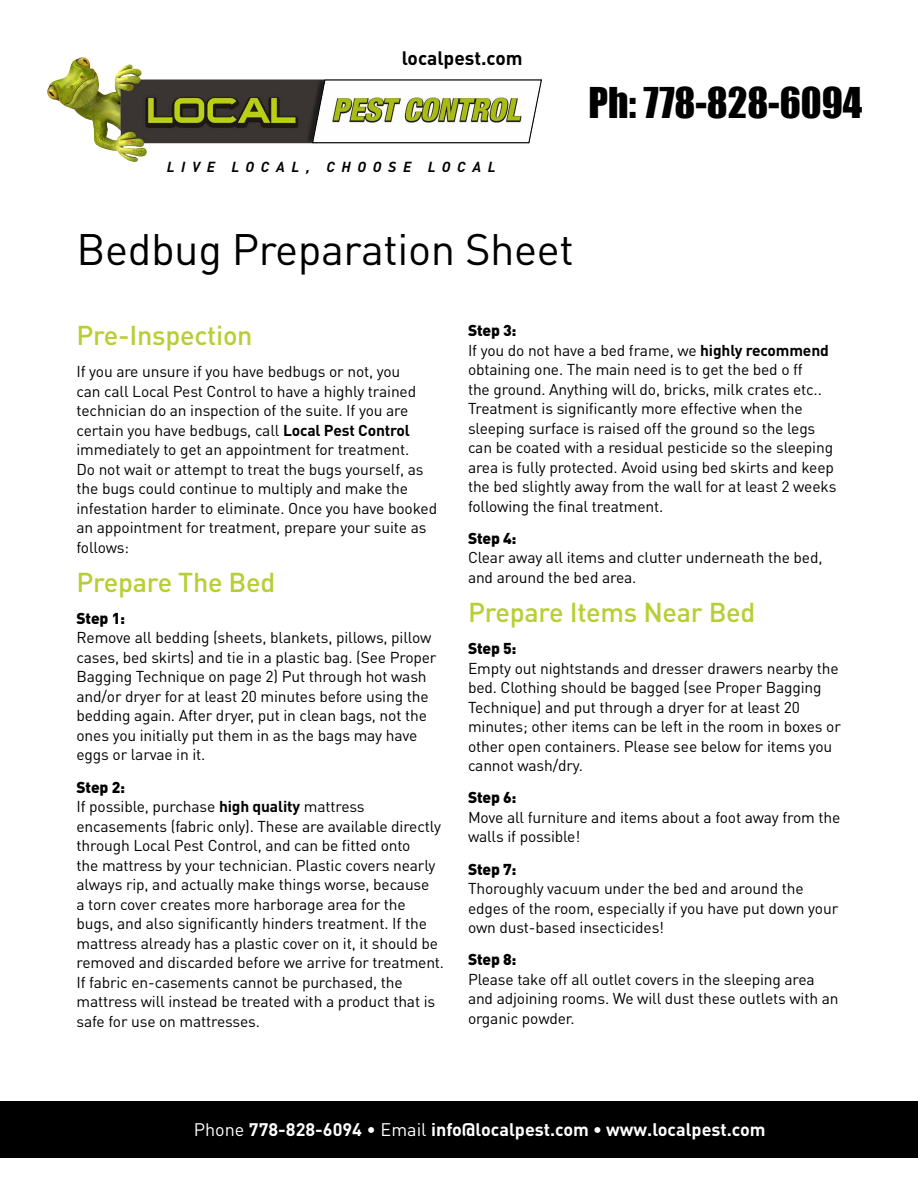
<style>
.page{position:relative;width:918px;height:1188px;background:#fff}
.page>*{position:absolute;margin:0;border:0;box-sizing:border-box;transform-origin:0 0}
.t1{font:43.5px "DIN Pro";letter-spacing:-.01em;color:#000}
.t2{font:39px "Impact";color:#000}
.t3{font:500 27px "DIN Pro";letter-spacing:-.01em;color:#b8ce33}
.t4{font:700 19.2px "DIN Pro";color:#000}
.t5{font:700 18px "DIN Pro";color:#fff}
.t6{font:15.6px/19.5px "DIN Pro";letter-spacing:-.01em;color:#000}
.t7{font:900 15.6px "DIN Pro";letter-spacing:-.01em;color:#000}
.t8{font:italic 700 14.4px "DIN";letter-spacing:.46em;color:#000}
.s1{font-weight:700}
.s2{font-weight:900}
.s3{font-weight:400}
</style>
<div class="page">
<div style="left:0;top:1101px;width:918px;height:57px;background:#000"></div>
<img style="left:47px;top:57px;width:483px;height:105px">
<svg style="left:312px;top:79px;width:230px;height:64px"></svg>
<p class="t4" style="left:402px;top:45px;width:122px">localpest.com</p>
<p class="t8" style="left:167px;top:157px;width:330px">LIVE LOCAL, CHOOSE LOCAL</p>
<h2 class="t2" style="left:589px;top:72px;width:275px">Ph: 778-828-6094</h2>
<h1 class="t1" style="left:77px;top:220px;width:499px">Bedbug Preparation Sheet</h1>
<h3 class="t3" style="left:77px;top:317px;width:178px">Pre-Inspection</h3>
<p class="t6" style="left:77px;top:361px;width:362px">If you are unsure if you have bedbugs or not, you<br>can call Local Pest Control to have a highly trained technician do an inspection of the suite. If you are certain you have bedbugs, call <span class="s1">Local Pest Control </span>immediately to get an appointment for treatment.<br>Do not wait or attempt to treat the bugs yourself, as the bugs could continue to multiply and make the infestation harder to eliminate. Once you have booked an appointment for treatment, prepare your suite as follows:</p>
<h3 class="t3" style="left:77px;top:563px;width:200px">Prepare The Bed</h3>
<p class="t7" style="left:77px;top:608px;width:50px">Step 1:</p>
<p class="t6" style="left:77px;top:627px;width:361px">Remove all bedding (sheets, blankets, pillows, pillow cases, bed skirts) and tie in a plastic bag. (See Proper Bagging Technique on page 2) Put through hot wash and/or dryer for at least 20 minutes before using the bedding again. After dryer, put in clean bags, not the ones you initially put them in as the bags may have eggs or larvae in it.</p>
<p class="t6" style="left:77px;top:777px;width:369px"><span class="s2">Step 2:<br></span>If possible, purchase <span class="s1">high quality</span> mattress encasements (fabric only). These are available directly through Local Pest Control, and can be fitted onto<br>the mattress by your technician. Plastic covers nearly always rip, and actually make things worse, because<br>a torn cover creates more harborage area for the bugs, and also significantly hinders treatment. If the mattress already has a plastic cover on it, it should be removed and discarded before we arrive for treatment.<br>If fabric en-casements cannot be purchased, the mattress will instead be treated with a product that is safe for use on mattresses.</p>
<p class="t6" style="left:468px;top:320px;width:370px"><span class="s2">Step 3:<br></span>If you do not have a bed frame, we <span class="s1">highly recommend </span>obtaining one. The main need is to get the bed o ff<br>the ground. Anything will do, bricks, milk crates etc..<br>Treatment is significantly more effective when the sleeping surface is raised off the ground so the legs can be coated with a residual pesticide so the sleeping area is fully protected. Avoid using bed skirts and keep the bed slightly away from the wall for at least 2 weeks following the final treatment.</p>
<p class="t7" style="left:468px;top:528px;width:50px">Step 4:</p>
<p class="t6" style="left:468px;top:547px;width:356px">Clear away all items and clutter underneath the bed, and around the bed area.</p>
<h3 class="t3" style="left:468px;top:594px;width:289px">Prepare Items Near Bed</h3>
<p class="t7" style="left:468px;top:638px;width:50px">Step 5:</p>
<p class="t6" style="left:468px;top:658px;width:374px">Empty out nightstands and dresser drawers nearby the bed. Clothing should be bagged (see Proper Bagging Technique) and put through a dryer for at least 20 minutes; other items can be left in the room in boxes or other open containers. Please see below for items you cannot wash/dry.</p>
<p class="t7" style="left:468px;top:787px;width:50px">Step 6:</p>
<p class="t6" style="left:468px;top:807px;width:374px">Move all furniture and items about a foot away from the walls if possible!</p>
<p class="t7" style="left:468px;top:858px;width:50px">Step 7:</p>
<p class="t6" style="left:468px;top:878px;width:372px">Thoroughly vacuum under the bed and around the edges of the room, especially if you have put down your own dust-based insecticides!</p>
<p class="t7" style="left:468px;top:949px;width:50px">Step 8:</p>
<p class="t6" style="left:468px;top:969px;width:372px">Please take off all outlet covers in the sleeping area and adjoining rooms. We will dust these outlets with an organic powder.</p>
<p class="t5" style="left:194px;top:1118px;width:573px"><span class="s3">Phone</span> 778-828-6094 <span class="s3">• Email</span> info@localpest.com • www.localpest.com</p>
</div>
